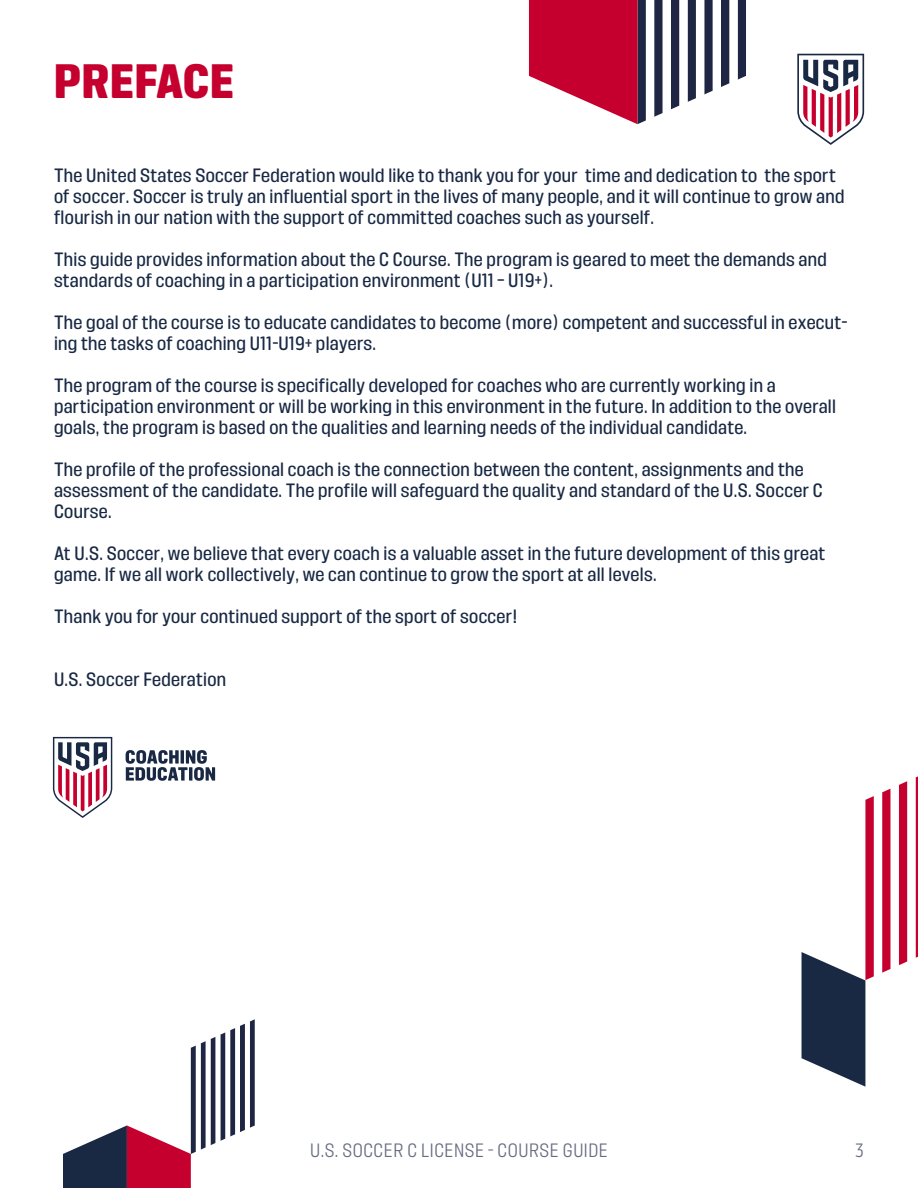
<style>
.page{position:relative;width:918px;height:1188px;background:#fff}
.page>*{position:absolute;margin:0;border:0;box-sizing:border-box;transform-origin:0 0}
.t1{font:900 45px "USSF90 Minutes Display";letter-spacing:.02em;color:#c5002e}
.t2{font:500 18px/21px "USSF90 Minutes Display";letter-spacing:.02em;color:#192944}
.t3{font:300 18px "USSF90 Minutes Display";letter-spacing:.03em;color:#666c81}
</style>
<div class="page">
<svg style="left:797px;top:54px;width:67px;height:91px"></svg>
<svg style="left:126px;top:750px;width:89px;height:31px"></svg>
<svg style="left:53px;top:737px;width:59px;height:81px"></svg>
<svg style="left:63px;top:1019px;width:192px;height:169px"></svg>
<svg style="left:802px;top:776px;width:116px;height:311px"></svg>
<svg style="left:529px;top:0;width:217px;height:124px"></svg>
<p class="t1" style="left:54px;top:54px;width:181px">PREFACE</p>
<p class="t2" style="left:54px;top:164px;width:792px">The United States Soccer Federation would like to thank you for your time and dedication to the sport of soccer. Soccer is truly an influential sport in the lives of many people, and it will continue to grow and flourish in our nation with the support of committed coaches such as yourself.</p>
<p class="t2" style="left:54px;top:248px;width:774px">This guide provides information about the C Course. The program is geared to meet the demands and standards of coaching in a participation environment (U11 – U19+).</p>
<p class="t2" style="left:54px;top:311px;width:795px">The goal of the course is to educate candidates to become (more) competent and successful in execut&shy;ing the tasks of coaching U11-U19+ players.</p>
<p class="t2" style="left:54px;top:374px;width:723px">The program of the course is specifically developed for coaches who are currently working in a</p>
<p class="t2" style="left:54px;top:395px;width:784px">participation environment or will be working in this environment in the future. In addition to the overall goals, the program is based on the qualities and learning needs of the individual candidate.</p>
<p class="t2" style="left:54px;top:458px;width:751px">The profile of the professional coach is the connection between the content, assignments and the</p>
<p class="t2" style="left:54px;top:479px;width:770px">assessment of the candidate. The profile will safeguard the quality and standard of the U.S. Soccer C<br>Course.</p>
<p class="t2" style="left:54px;top:542px;width:773px">At U.S. Soccer, we believe that every coach is a valuable asset in the future development of this great game. If we all work collectively, we can continue to grow the sport at all levels.</p>
<p class="t2" style="left:54px;top:605px;width:465px">Thank you for your continued support of the sport of soccer!</p>
<p class="t2" style="left:54px;top:668px;width:174px">U.S. Soccer Federation</p>
<p class="t3" style="left:310px;top:1139px;width:299px">U.S. SOCCER C LICENSE - COURSE GUIDE</p>
<p class="t3" style="left:855px;top:1139px;width:10px">3</p>
</div>
